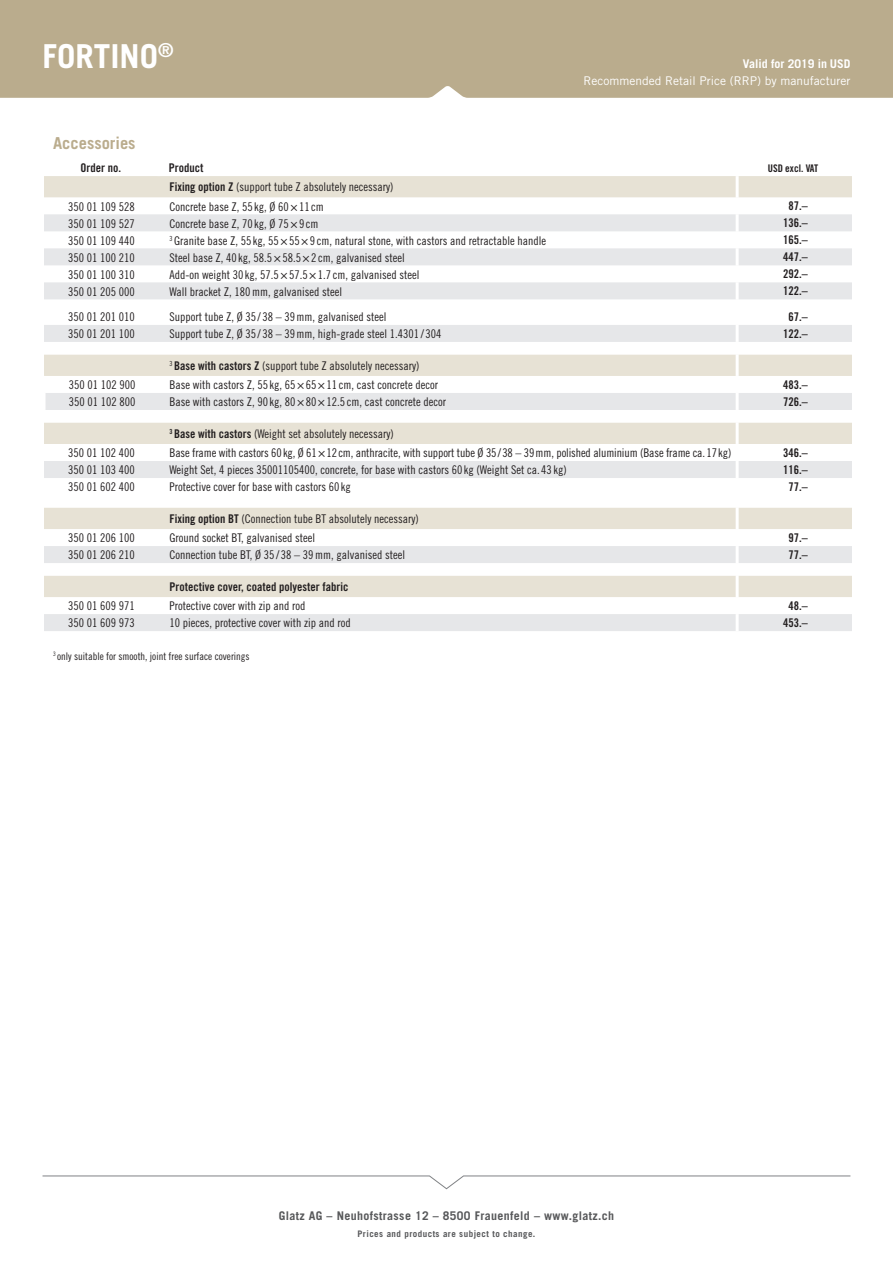
<style>
.page{position:relative;width:893px;height:1263px;background:#fff}
.page>*{position:absolute;margin:0;border:0;box-sizing:border-box;transform-origin:0 0}
.HEAD_Schirm{font:700 33px "Trade Gothic";color:#fff}
.HEAD{font:700 16.5px "Trade Gothic";color:#baac8d}
.Copy{font:12px "Trade Gothic Cond Eighteen";color:#231f20}
.Bestellnummer{font:12px "Trade Gothic Cond Eighteen";color:#231f20}
.Preise{font:12px "Trade Gothic Bold Cond Twenty";color:#231f20}
.Copy-2{font:12px "Trade Gothic Bold Cond Twenty";color:#231f20}
.t1{font:700 12px "Trade Gothic";letter-spacing:.03em;color:#57585a}
.t2{font:12px "Trade Gothic";color:#fff}
.t3{font:700 12px "Trade Gothic";color:#fff}
.t4{font:10.5px "Trade Gothic Cond Eighteen";color:#231f20}
.t5{font:10.5px "Trade Gothic Bold Cond Twenty";color:#231f20}
.t6{font:700 9px "Trade Gothic";letter-spacing:.05em;color:#57585a}
.s1{font-family:"Trade Gothic Bold Cond Twenty"}
</style>
<div class="page">
<svg style="left:42px;top:1175px;width:809px;height:15px"></svg>
<div style="left:1px;top:0;width:892px;height:98px;background:#baac8d"></div>
<svg style="left:0;top:0;width:1px;height:98px"></svg>
<div style="left:44px;top:176px;width:808px;height:21px;background:#e7e2d5"></div>
<svg style="left:44px;top:214px;width:808px;height:141px"></svg>
<svg style="left:44px;top:355px;width:808px;height:242px"></svg>
<div style="left:44px;top:614px;width:808px;height:17px;background:#e6e7e9"></div>
<hr style="left:736px;top:376px;width:3px;height:17px;background:#fff">
<hr style="left:43px;top:376px;width:3px;height:17px;background:#fff">
<hr style="left:736px;top:176px;width:3px;height:21px;background:#fff">
<hr style="left:736px;top:214px;width:3px;height:17px;background:#fff">
<hr style="left:736px;top:231px;width:3px;height:17px;background:#fff">
<hr style="left:736px;top:248px;width:3px;height:17px;background:#fff">
<hr style="left:736px;top:265px;width:3px;height:17px;background:#fff">
<hr style="left:736px;top:282px;width:3px;height:17px;background:#fff">
<svg style="left:736px;top:299px;width:3px;height:9px"></svg>
<hr style="left:736px;top:308px;width:3px;height:17px;background:#fff">
<hr style="left:736px;top:325px;width:3px;height:17px;background:#fff">
<svg style="left:736px;top:342px;width:3px;height:13px"></svg>
<svg style="left:736px;top:410px;width:3px;height:13px"></svg>
<hr style="left:736px;top:423px;width:3px;height:21px;background:#fff">
<hr style="left:736px;top:444px;width:3px;height:17px;background:#fff">
<hr style="left:736px;top:461px;width:3px;height:17px;background:#fff">
<hr style="left:736px;top:478px;width:3px;height:17px;background:#fff">
<svg style="left:736px;top:495px;width:3px;height:13px"></svg>
<hr style="left:736px;top:508px;width:3px;height:21px;background:#fff">
<hr style="left:736px;top:529px;width:3px;height:17px;background:#fff">
<hr style="left:736px;top:546px;width:3px;height:17px;background:#fff">
<svg style="left:736px;top:563px;width:3px;height:13px"></svg>
<hr style="left:736px;top:576px;width:3px;height:21px;background:#fff">
<hr style="left:736px;top:614px;width:3px;height:17px;background:#fff">
<hr style="left:736px;top:355px;width:3px;height:21px;background:#fff">
<hr style="left:736px;top:393px;width:3px;height:17px;background:#fff">
<hr style="left:43px;top:393px;width:3px;height:17px;background:#fff">
<p class="HEAD_Schirm" style="left:43px;top:36px;width:132px">FORTINO<sup>®</sup></p>
<p class="t3" style="left:743px;top:56px;width:109px">Valid for 2019 in USD</p>
<p class="t2" style="left:583px;top:74px;width:268px">Recommended Retail Price (RRP) by manufacturer</p>
<p class="HEAD" style="left:53px;top:133px;width:84px">Accessories</p>
<p class="Copy-2" style="left:80px;top:161px;width:42px">Order no.</p>
<p class="Copy-2" style="left:169px;top:161px;width:36px">Product</p>
<p class="Copy" style="left:169px;top:180px;width:225px"><span class="s1">Fixing option Z</span> (support tube Z absolutely necessary)</p>
<p class="Bestellnummer" style="left:68px;top:199px;width:68px">350 01 109 528</p>
<p class="Copy" style="left:169px;top:199px;width:156px">Concrete base Z, 55 kg, Ø 60×11 cm</p>
<p class="Bestellnummer" style="left:68px;top:216px;width:68px">350 01 109 527</p>
<p class="Copy" style="left:169px;top:216px;width:151px">Concrete base Z, 70 kg, Ø 75×9 cm</p>
<p class="Bestellnummer" style="left:68px;top:233px;width:68px">350 01 109 440</p>
<p class="Copy" style="left:169px;top:233px;width:378px"><sup>3</sup> Granite base Z, 55 kg, 55×55×9 cm, natural stone, with castors and retractable handle</p>
<p class="Bestellnummer" style="left:68px;top:250px;width:68px">350 01 100 210</p>
<p class="Copy" style="left:169px;top:250px;width:237px">Steel base Z, 40 kg, 58.5×58.5×2 cm, galvanised steel</p>
<p class="Bestellnummer" style="left:68px;top:267px;width:68px">350 01 100 310</p>
<p class="Copy" style="left:169px;top:267px;width:251px">Add-on weight 30 kg, 57.5×57.5×1.7 cm, galvanised steel</p>
<p class="Bestellnummer" style="left:68px;top:284px;width:68px">350 01 205 000</p>
<p class="Copy" style="left:169px;top:284px;width:174px">Wall bracket Z, 180mm, galvanised steel</p>
<p class="Bestellnummer" style="left:68px;top:310px;width:68px">350 01 201 010</p>
<p class="Copy" style="left:169px;top:310px;width:219px">Support tube Z, Ø 35 / 38 – 39mm, galvanised steel</p>
<p class="Bestellnummer" style="left:68px;top:327px;width:68px">350 01 201 100</p>
<p class="Copy" style="left:169px;top:327px;width:274px">Support tube Z, Ø 35 / 38 – 39mm, high-grade steel 1.4301 / 304</p>
<p class="Copy" style="left:169px;top:359px;width:251px"><sup>3</sup> <span class="s1">Base with castors Z</span> (support tube Z absolutely necessary)</p>
<p class="Bestellnummer" style="left:69px;top:378px;width:68px">350 01 102 900</p>
<p class="Copy" style="left:169px;top:378px;width:270px">Base with castors Z, 55 kg, 65×65×11 cm, cast concrete decor</p>
<p class="Bestellnummer" style="left:69px;top:395px;width:68px">350 01 102 800</p>
<p class="Copy" style="left:169px;top:395px;width:278px">Base with castors Z, 90 kg, 80×80×12.5 cm, cast concrete decor</p>
<p class="Copy" style="left:169px;top:427px;width:226px"><sup>3</sup> <span class="s1">Base with castors</span> (Weight set absolutely necessary)</p>
<p class="Bestellnummer" style="left:68px;top:446px;width:68px">350 01 102 400</p>
<p class="Copy" style="left:169px;top:446px;width:563px">Base frame with castors 60kg, Ø 61×12cm, anthracite, with support tube Ø 35/38 – 39mm, polished aluminium (Base frame ca. 17kg)</p>
<p class="Bestellnummer" style="left:68px;top:463px;width:68px">350 01 103 400</p>
<p class="Copy" style="left:169px;top:463px;width:399px">Weight Set, 4 pieces 35001105400, concrete, for base with castors 60 kg (Weight Set ca. 43 kg)</p>
<p class="Bestellnummer" style="left:68px;top:480px;width:68px">350 01 602 400</p>
<p class="Copy" style="left:169px;top:480px;width:183px">Protective cover for base with castors 60 kg</p>
<p class="Copy" style="left:169px;top:512px;width:251px"><span class="s1">Fixing option BT</span> (Connection tube BT absolutely necessary)</p>
<p class="Bestellnummer" style="left:68px;top:531px;width:68px">350 01 206 100</p>
<p class="Copy" style="left:169px;top:531px;width:147px">Ground socket BT, galvanised steel</p>
<p class="Bestellnummer" style="left:68px;top:548px;width:68px">350 01 206 210</p>
<p class="Copy" style="left:169px;top:548px;width:237px">Connection tube BT, Ø 35 / 38 – 39mm, galvanised steel</p>
<p class="Copy-2" style="left:169px;top:579px;width:180px">Protective cover, coated polyester fabric</p>
<p class="Bestellnummer" style="left:68px;top:599px;width:68px">350 01 609 971</p>
<p class="Copy" style="left:169px;top:599px;width:137px">Protective cover with zip and rod</p>
<p class="Bestellnummer" style="left:68px;top:616px;width:68px">350 01 609 973</p>
<p class="Copy" style="left:169px;top:616px;width:183px">10 pieces, protective cover with zip and rod</p>
<p class="t4" style="left:53px;top:650px;width:198px"><sup>3</sup> only suitable for smooth, joint free surface coverings</p>
<p class="t5" style="left:768px;top:161px;width:52px">USD excl. VAT</p>
<p class="Preise" style="left:789px;top:199px;width:21px">87.–</p>
<p class="Preise" style="left:783px;top:216px;width:26px">136.–</p>
<p class="Preise" style="left:783px;top:233px;width:26px">165.–</p>
<p class="Preise" style="left:783px;top:250px;width:26px">447.–</p>
<p class="Preise" style="left:783px;top:267px;width:26px">292.–</p>
<p class="Preise" style="left:783px;top:284px;width:26px">122.–</p>
<p class="Preise" style="left:789px;top:309px;width:21px">67.–</p>
<p class="Preise" style="left:783px;top:326px;width:26px">122.–</p>
<p class="Preise" style="left:783px;top:377px;width:26px">483.–</p>
<p class="Preise" style="left:783px;top:394px;width:26px">726.–</p>
<p class="Preise" style="left:783px;top:445px;width:26px">346.–</p>
<p class="Preise" style="left:783px;top:462px;width:26px">116.–</p>
<p class="Preise" style="left:789px;top:479px;width:21px">77.–</p>
<p class="Preise" style="left:789px;top:530px;width:21px">97.–</p>
<p class="Preise" style="left:789px;top:547px;width:21px">77.–</p>
<p class="Preise" style="left:789px;top:598px;width:21px">48.–</p>
<p class="Preise" style="left:783px;top:616px;width:26px">453.–</p>
<p class="t1" style="left:279px;top:1209px;width:337px">Glatz AG – Neuhofstrasse 12 – 8500 Frauenfeld – www.glatz.ch</p>
<p class="t6" style="left:357px;top:1228px;width:179px">Prices and products are subject to change.</p>
</div>
